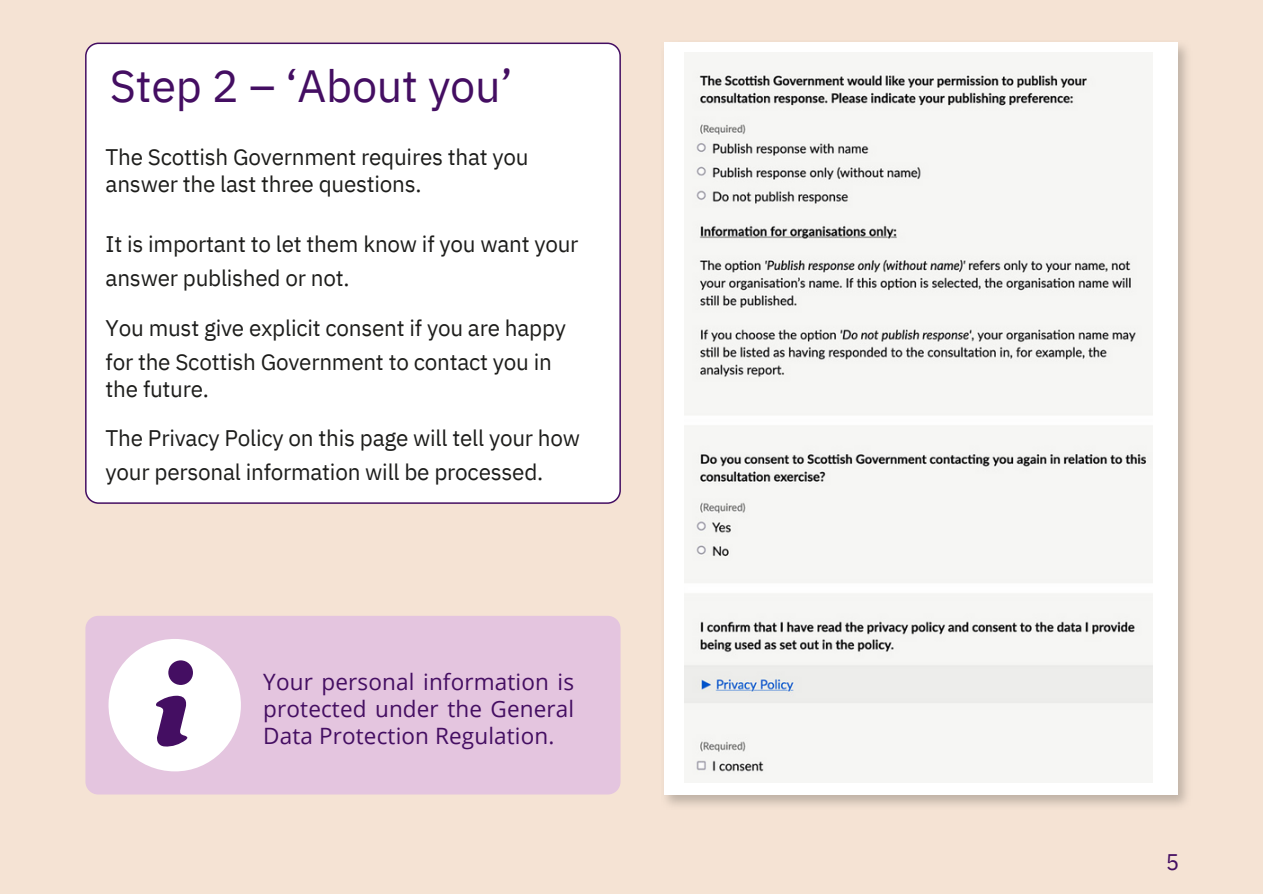
<style>
.page{position:relative;width:1263px;height:894px;background:#fff}
.page>*{position:absolute;margin:0;border:0;box-sizing:border-box;transform-origin:0 0}
.t1{font:45px "IBM Plex Sans";letter-spacing:-.005em;color:#440e62}
.t2{font:22.5px/33.8px "IBM Plex Sans";letter-spacing:-.01em;color:#1d1d1b}
.t3{font:22.5px/27px "Open Sans";letter-spacing:.005em;color:#440e62;text-align:justify}
.t4{font:22.5px "IBM Plex Sans";color:#440e62}
</style>
<div class="page">
<div style="left:0;top:0;width:1263px;height:893px;background:#f5e3d4"></div>
<div style="left:86px;top:43px;width:534px;height:460px;background:#fff;border-radius:13px"></div>
<div style="left:85px;top:43px;width:536px;height:460px;border:2px solid #440e62;border-radius:13px"></div>
<div style="left:85px;top:615px;width:535px;height:179px;background:#e4c5df;border-radius:13px"></div>
<svg style="left:108px;top:639px;width:133px;height:132px"></svg>
<div style="left:168px;top:660px;width:25px;height:24px;background:#440e62;border-radius:50%"></div>
<img style="left:664px;top:42px;width:523px;height:764px">
<div style="left:664px;top:43px;width:514px;height:751px;background:#fff"></div>
<img style="left:684px;top:52px;width:468px;height:729px">
<h1 class="t1" style="left:110px;top:56px;width:404px">Step 2 – ‘About you’</h1>
<p class="t2" style="left:106px;top:143px;width:424px;line-height:27px">The Scottish Government requires that you answer the last three questions.</p>
<p class="t2" style="left:106px;top:227px;width:474px">It is important to let them know if you want your answer published or not.</p>
<p class="t2" style="left:106px;top:310px;width:462px">You must give explicit consent if you are happy for the Scottish Government to contact you in</p>
<p class="t2" style="left:106px;top:371px;width:105px">the future.</p>
<p class="t2" style="left:106px;top:420px;width:476px">The Privacy Policy on this page will tell your how your personal information will be processed.</p>
<p class="t3" style="left:263px;top:667px;width:312px">Your personal information is protected under the General Data Protection Regulation.</p>
<p class="t4" style="left:1166px;top:846px;width:15px">5</p>
</div>
